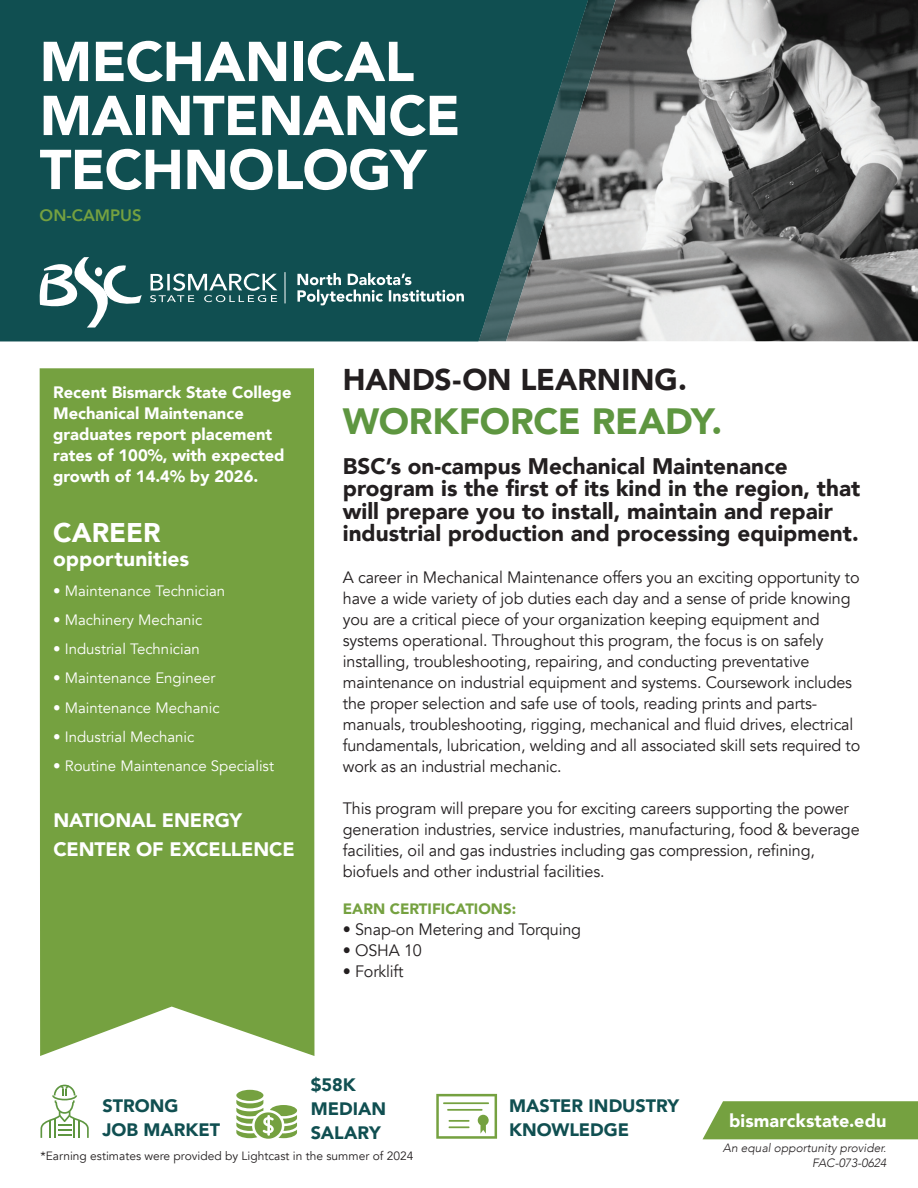
<style>
.page{position:relative;width:918px;height:1188px;background:#fff}
.page>*{position:absolute;margin:0;border:0;box-sizing:border-box;transform-origin:0 0}
.t1{font:900 55.5px/54px "Avenir";letter-spacing:-.01em;color:#fff}
.t2{font:900 36.45px "Avenir";letter-spacing:-.005em;color:#5e9640}
.t3{font:900 30px "Avenir";color:#231f20}
.t4{font:900 27px "Avenir";letter-spacing:-.005em;color:#fff}
.t5{font:900 22.5px/22.5px "Avenir";color:#231f20}
.t6{font:900 21px "Avenir";letter-spacing:.005em;color:#fff}
.t7{font:900 19.5px/29.5px "Avenir";letter-spacing:-.005em;color:#fff}
.t8{font:900 18px/24px "Avenir";color:#104f51}
.t9{font:900 18px "Avenir";letter-spacing:.005em;color:#fff}
.t10{font:16.5px/21px "Avenir";letter-spacing:-.01em;color:#231f20}
.t11{font:900 16.5px/21px "Avenir";color:#fff}
.t12{font:800 16.5px "Avenir";color:#75a140}
.t13{font:15px "Avenir";color:#fff}
.t14{font:900 15px "Avenir";color:#75a140}
.t15{font:12px "Avenir";color:#231f20}
.t16{font:italic 300 12px/14.4px "Avenir";color:#231f20;text-align:right}
</style>
<div class="page">
<div style="left:40px;top:368px;width:274px;height:688px;background:#75a140"></div>
<img style="left:616px;top:0;width:302px;height:341px">
<img style="left:588px;top:0;width:28px;height:341px">
<svg style="left:0;top:0;width:588px;height:341px;background:#195355"></svg>
<svg style="left:297px;top:273px;width:167px;height:32px"></svg>
<hr style="left:285px;top:272px;width:1px;height:31px;background:#fff">
<svg style="left:38px;top:256px;width:104px;height:72px"></svg>
<svg style="left:150px;top:273px;width:127px;height:29px;background:#517f80"></svg>
<svg style="left:703px;top:1101px;width:215px;height:38px;background:#7ca549"></svg>
<svg style="left:40px;top:1085px;width:49px;height:53px"></svg>
<svg style="left:236px;top:1090px;width:61px;height:49px"></svg>
<svg style="left:436px;top:1094px;width:61px;height:45px"></svg>
<h1 class="t1" style="left:40px;top:33px;width:422px">MECHANICAL<br>MAINTENANCE<br>TECHNOLOGY</h1>
<p class="t12" style="left:40px;top:203px;width:104px">ON-CAMPUS</p>
<p class="t11" style="left:53px;top:382px;width:240px">Recent Bismarck State College<br>Mechanical Maintenance graduates report placement rates of 100%, with expected growth of 14.4% by 2026.</p>
<h3 class="t4" style="left:53px;top:510px;width:109px">CAREER</h3>
<p class="t6" style="left:53px;top:541px;width:138px">opportunities</p>
<p class="t13" style="left:53px;top:581px;width:174px">• Maintenance Technician</p>
<p class="t13" style="left:53px;top:611px;width:151px">• Machinery Mechanic</p>
<p class="t13" style="left:53px;top:640px;width:148px">• Industrial Technician</p>
<p class="t13" style="left:53px;top:669px;width:164px">• Maintenance Engineer</p>
<p class="t13" style="left:53px;top:698px;width:168px">• Maintenance Mechanic</p>
<p class="t13" style="left:53px;top:728px;width:143px">• Industrial Mechanic</p>
<p class="t13" style="left:53px;top:757px;width:222px">• Routine Maintenance Specialist</p>
<p class="t7" style="left:53px;top:804px;width:243px">NATIONAL ENERGY<br>CENTER OF EXCELLENCE</p>
<h3 class="t3" style="left:343px;top:353px;width:346px">HANDS-ON LEARNING.</h3>
<h2 class="t2" style="left:343px;top:390px;width:381px">WORKFORCE READY.</h2>
<h3 class="t5" style="left:343px;top:454px;width:519px">BSC’s on-campus Mechanical Maintenance program is the first of its kind in the region, that will prepare you to install, maintain and repair industrial production and processing equipment.</h3>
<p class="t10" style="left:343px;top:567px;width:519px">A career in Mechanical Maintenance offers you an exciting opportunity to have a wide variety of job duties each day and a sense of pride knowing you are a critical piece of your organization keeping equipment and systems operational. Throughout this program, the focus is on safely installing, troubleshooting, repairing, and conducting preventative maintenance on industrial equipment and systems. Coursework includes the proper selection and safe use of tools, reading prints and parts&shy;manuals, troubleshooting, rigging, mechanical and fluid drives, electrical fundamentals, lubrication, welding and all associated skill sets required to work as an industrial mechanic.</p>
<p class="t10" style="left:343px;top:798px;width:518px">This program will prepare you for exciting careers supporting the power generation industries, service industries, manufacturing, food &amp; beverage facilities, oil and gas industries including gas compression, refining, biofuels and other industrial facilities.</p>
<p class="t14" style="left:343px;top:896px;width:175px">EARN CERTIFICATIONS:</p>
<p class="t10" style="left:343px;top:919px;width:240px">• Snap-on Metering and Torquing</p>
<p class="t10" style="left:343px;top:940px;width:81px">• OSHA 10</p>
<p class="t10" style="left:343px;top:961px;width:62px">• Forklift</p>
<p class="t8" style="left:102px;top:1093px;width:119px">STRONG<br>JOB MARKET</p>
<p class="t8" style="left:311px;top:1072px;width:77px">$58K<br>MEDIAN<br>SALARY</p>
<p class="t8" style="left:509px;top:1093px;width:172px">MASTER INDUSTRY<br>KNOWLEDGE</p>
<p class="t9" style="left:729px;top:1105px;width:159px">bismarckstate.edu</p>
<p class="t15" style="left:41px;top:1148px;width:374px">*Earning estimates were provided by Lightcast in the summer of 2024</p>
<p class="t16" style="left:723px;top:1141px;width:165px">An equal opportunity provider.<br>FAC-073-0624</p>
</div>
